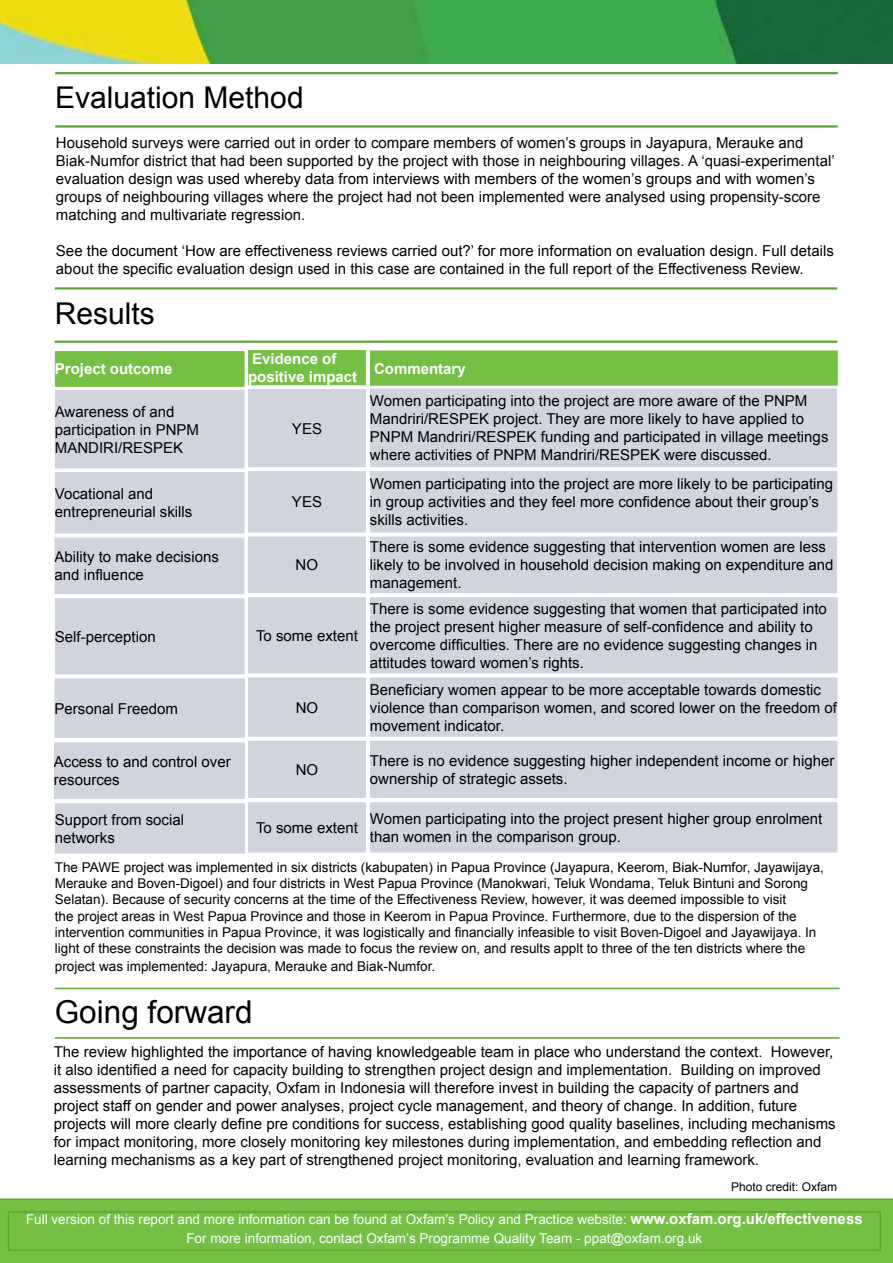
<style>
.page{position:relative;width:893px;height:1263px;background:#fff}
.page>*{position:absolute;margin:0;border:0;box-sizing:border-box;transform-origin:0 0}
.t1{font:31.5px "Arial";color:#000}
.t2{font:30px "Arial";color:#000}
.t3{font:15px/18px "Arial";color:#000}
.t4{font:700 15px/18px "Arial";color:#fff}
.t5{font:13.5px/16.2px "Arial";color:#000}
.t6{font:13.5px/19.5px "Arial";color:#fff;text-align:center}
.t7{font:12px "Arial";color:#000}
.s1{font-weight:700;font-size:15px}
</style>
<div class="page">
<img style="left:0;top:0;width:893px;height:64px">
<hr style="left:55px;top:287px;width:782px;height:3px;background:#61a534">
<hr style="left:55px;top:341px;width:782px;height:2px;background:#61a534">
<hr style="left:55px;top:72px;width:783px;height:2px;background:#61a534">
<hr style="left:55px;top:125px;width:783px;height:3px;background:#61a534">
<div style="left:0;top:1198px;width:893px;height:65px;background:#75c044"></div>
<div style="left:8px;top:1211px;width:873px;height:40px;border:2px solid #61a534"></div>
<hr style="left:55px;top:988px;width:785px;height:1px;background:#61a534">
<hr style="left:55px;top:1037px;width:785px;height:2px;background:#61a534">
<div style="left:247px;top:349px;width:120px;height:37px;background:#75c044"></div>
<div style="left:247px;top:348px;width:120px;height:39px;border:2px solid #fff"></div>
<div style="left:369px;top:350px;width:469px;height:36px;background:#75c044"></div>
<div style="left:368px;top:349px;width:471px;height:38px;border:2px solid #fff"></div>
<div style="left:54px;top:389px;width:191px;height:80px;background:#d1d4dc"></div>
<div style="left:53px;top:388px;width:193px;height:82px;border:2px solid #fff"></div>
<div style="left:54px;top:350px;width:191px;height:38px;background:#75c044"></div>
<div style="left:53px;top:350px;width:193px;height:38px;border:2px solid #fff"></div>
<div style="left:369px;top:388px;width:469px;height:80px;background:#d1d4dc"></div>
<div style="left:368px;top:387px;width:471px;height:82px;border:2px solid #fff"></div>
<div style="left:54px;top:471px;width:191px;height:63px;background:#d1d4dc"></div>
<div style="left:53px;top:471px;width:193px;height:64px;border:2px solid #fff"></div>
<div style="left:369px;top:470px;width:469px;height:63px;background:#d1d4dc"></div>
<div style="left:368px;top:469px;width:471px;height:65px;border:2px solid #fff"></div>
<div style="left:54px;top:597px;width:191px;height:78px;background:#d1d4dc"></div>
<div style="left:53px;top:597px;width:193px;height:79px;border:2px solid #fff"></div>
<div style="left:369px;top:596px;width:469px;height:78px;background:#d1d4dc"></div>
<div style="left:368px;top:596px;width:471px;height:79px;border:2px solid #fff"></div>
<div style="left:247px;top:388px;width:120px;height:80px;background:#d1d4dc"></div>
<div style="left:247px;top:387px;width:120px;height:82px;border:2px solid #fff"></div>
<div style="left:247px;top:470px;width:120px;height:63px;background:#d1d4dc"></div>
<div style="left:247px;top:469px;width:120px;height:65px;border:2px solid #fff"></div>
<div style="left:247px;top:596px;width:120px;height:78px;background:#d1d4dc"></div>
<div style="left:247px;top:596px;width:120px;height:79px;border:2px solid #fff"></div>
<div style="left:54px;top:678px;width:192px;height:61px;background:#d1d4dc"></div>
<div style="left:53px;top:677px;width:194px;height:62px;border:2px solid #fff"></div>
<div style="left:369px;top:677px;width:469px;height:60px;background:#d1d4dc"></div>
<div style="left:368px;top:676px;width:471px;height:62px;border:2px solid #fff"></div>
<div style="left:53px;top:742px;width:193px;height:58px;background:#d1d4dc"></div>
<div style="left:52px;top:741px;width:194px;height:59px;border:2px solid #fff"></div>
<div style="left:369px;top:740px;width:469px;height:59px;background:#d1d4dc"></div>
<div style="left:368px;top:739px;width:471px;height:60px;border:2px solid #fff"></div>
<div style="left:54px;top:802px;width:192px;height:52px;background:#d1d4dc"></div>
<div style="left:53px;top:802px;width:194px;height:53px;border:2px solid #fff"></div>
<div style="left:369px;top:801px;width:469px;height:52px;background:#d1d4dc"></div>
<div style="left:368px;top:801px;width:471px;height:53px;border:2px solid #fff"></div>
<div style="left:247px;top:677px;width:120px;height:60px;background:#d1d4dc"></div>
<div style="left:247px;top:676px;width:120px;height:62px;border:2px solid #fff"></div>
<div style="left:247px;top:740px;width:120px;height:59px;background:#d1d4dc"></div>
<div style="left:247px;top:739px;width:120px;height:60px;border:2px solid #fff"></div>
<div style="left:247px;top:801px;width:120px;height:52px;background:#d1d4dc"></div>
<div style="left:247px;top:801px;width:120px;height:53px;border:2px solid #fff"></div>
<div style="left:54px;top:537px;width:191px;height:58px;background:#d1d4dc"></div>
<div style="left:53px;top:536px;width:193px;height:60px;border:2px solid #fff"></div>
<div style="left:369px;top:536px;width:469px;height:58px;background:#d1d4dc"></div>
<div style="left:368px;top:535px;width:471px;height:60px;border:2px solid #fff"></div>
<div style="left:247px;top:536px;width:120px;height:58px;background:#d1d4dc"></div>
<div style="left:246px;top:535px;width:121px;height:60px;border:2px solid #fff"></div>
<h2 class="t2" style="left:55px;top:78px;width:250px">Evaluation Method</h2>
<p class="t3" style="left:56px;top:134px;width:780px">Household surveys were carried out in order to compare members of women’s groups in Jayapura, Merauke and Biak-Numfor district that had been supported by the project with those in neighbouring villages. A ‘quasi-experimental’ evaluation design was used whereby data from interviews with members of the women’s groups and with women’s groups of neighbouring villages where the project had not been implemented were analysed using propensity-score matching and multivariate regression.</p>
<p class="t3" style="left:56px;top:242px;width:779px">See the document ‘How are effectiveness reviews carried out?’ for more information on evaluation design. Full details about the specific evaluation design used in this case are contained in the full report of the Effectiveness Review.</p>
<h2 class="t2" style="left:55px;top:293px;width:102px">Results</h2>
<p class="t4" style="left:55px;top:361px;width:119px">Project outcome</p>
<p class="t3" style="left:55px;top:402px;width:146px">Awareness of and participation in PNPM<br>MANDIRI/RESPEK</p>
<p class="t4" style="left:248px;top:350px;width:111px">Evidence of positive impact</p>
<p class="t4" style="left:374px;top:360px;width:93px">Commentary</p>
<p class="t3" style="left:292px;top:419px;width:32px">YES</p>
<p class="t3" style="left:370px;top:392px;width:460px">Women participating into the project are more aware of the PNPM Mandriri/RESPEK project. They are more likely to have applied to PNPM Mandriri/RESPEK funding and participated in village meetings where activities of PNPM Mandriri/RESPEK were discussed.</p>
<p class="t3" style="left:55px;top:485px;width:139px">Vocational and entrepreneurial skills</p>
<p class="t3" style="left:370px;top:475px;width:465px">Women participating into the project are more likely to be participating in group activities and they feel more confidence about their group’s skills activities.</p>
<p class="t3" style="left:292px;top:493px;width:32px">YES</p>
<p class="t3" style="left:55px;top:548px;width:166px">Ability to make decisions and influence</p>
<p class="t3" style="left:370px;top:538px;width:465px">There is some evidence suggesting that intervention women are less likely to be involved in household decision making on expenditure and management.</p>
<p class="t3" style="left:296px;top:556px;width:24px">NO</p>
<p class="t3" style="left:55px;top:628px;width:102px">Self-perception</p>
<p class="t3" style="left:55px;top:699px;width:125px">Personal Freedom</p>
<p class="t3" style="left:256px;top:627px;width:103px">To some extent</p>
<p class="t3" style="left:296px;top:698px;width:24px">NO</p>
<p class="t3" style="left:370px;top:600px;width:458px">There is some evidence suggesting that women that participated into the project present higher measure of self-confidence and ability to overcome difficulties. There are no evidence suggesting changes in attitudes toward women’s rights.</p>
<p class="t3" style="left:370px;top:680px;width:468px">Beneficiary women appear to be more acceptable towards domestic violence than comparison women, and scored lower on the freedom of movement indicator.</p>
<p class="t3" style="left:54px;top:753px;width:178px">Access to and control over resources</p>
<p class="t3" style="left:370px;top:752px;width:466px">There is no evidence suggesting higher independent income or higher ownership of strategic assets.</p>
<p class="t3" style="left:55px;top:811px;width:131px">Support from social networks</p>
<p class="t3" style="left:370px;top:810px;width:454px">Women participating into the project present higher group enrolment than women in the comparison group.</p>
<p class="t3" style="left:296px;top:761px;width:24px">NO</p>
<p class="t3" style="left:256px;top:819px;width:103px">To some extent</p>
<p class="t5" style="left:55px;top:859px;width:771px">The PAWE project was implemented in six districts (kabupaten) in Papua Province (Jayapura, Keerom, Biak-Numfor, Jayawijaya, Merauke and Boven-Digoel) and four districts in West Papua Province (Manokwari, Teluk Wondama, Teluk Bintuni and Sorong Selatan). Because of security concerns at the time of the Effectiveness Review, however, it was deemed impossible to visit<br>the project areas in West Papua Province and those in Keerom in Papua Province. Furthermore, due to the dispersion of the intervention communities in Papua Province, it was logistically and financially infeasible to visit Boven-Digoel and Jayawijaya. In light of these constraints the decision was made to focus the review on, and results applt to three of the ten districts where the</p>
<p class="t5" style="left:55px;top:958px;width:382px">project was implemented: Jayapura, Merauke and Biak-Numfor.</p>
<h1 class="t1" style="left:55px;top:991px;width:199px">Going forward</h1>
<p class="t3" style="left:54px;top:1043px;width:783px">The review highlighted the importance of having knowledgeable team in place who understand the context. However, it also identified a need for capacity building to strengthen project design and implementation. Building on improved assessments of partner capacity, Oxfam in Indonesia will therefore invest in building the capacity of partners and project staff on gender and power analyses, project cycle management, and theory of change. In addition, future projects will more clearly define pre conditions for success, establishing good quality baselines, including mechanisms for impact monitoring, more closely monitoring key milestones during implementation, and embedding reflection and learning mechanisms as a key part of strengthened project monitoring, evaluation and learning framework.</p>
<p class="t7" style="left:731px;top:1179px;width:108px">Photo credit: Oxfam</p>
<p class="t6" style="left:26px;top:1209px;width:838px">Full version of this report and more information can be found at Oxfam’s Policy and Practice website: <span class="s1">www.oxfam.org.uk/effectiveness<br></span>For more information, contact Oxfam’s Programme Quality Team - ppat@oxfam.org.uk</p>
</div>
